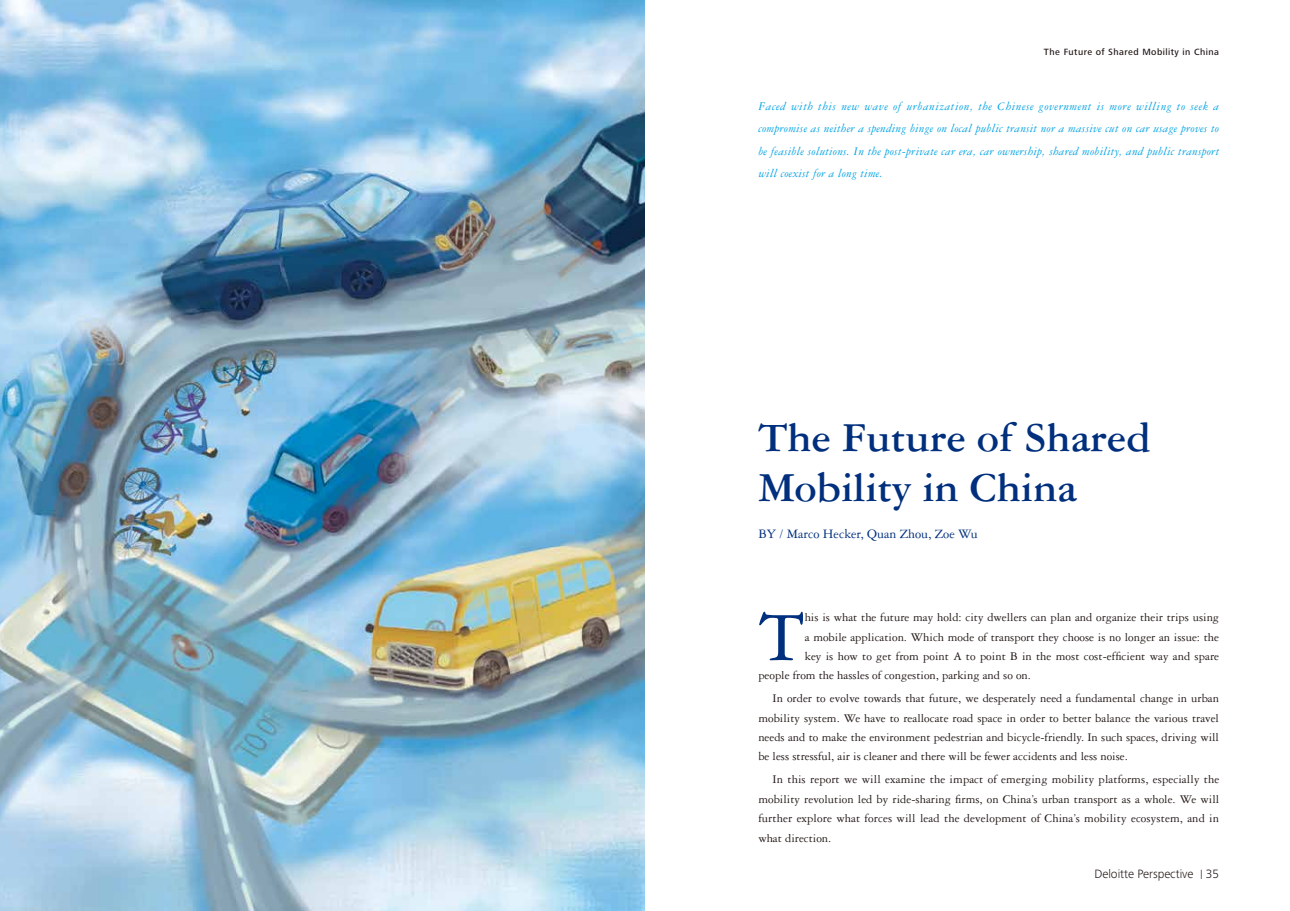
<style>
.page{position:relative;width:1290px;height:911px;background:#fff}
.page>*{position:absolute;margin:0;border:0;box-sizing:border-box;transform-origin:0 0}
.t1{font:75.88px "Garamond 3 LT Std";color:#002f7d}
.t2{font:700 43.75px/50px "Garamond 3 LT Std";color:#002f7d}
.t3{font:13.75px "Garamond 3 LT Std";color:#002f7d}
.t4{font:12.5px/19.4px "Garamond 3 LT Std";color:#221815;text-align:justify}
.t5{font:italic 12.5px/22.5px "Garamond 3 LT Std";letter-spacing:.02em;color:#00a2e4;text-align:justify}
.t6{font:300 12.5px "Frutiger Next Pro";color:#221815}
.t7{font:500 9.38px "Frutiger Next Pro";letter-spacing:.05em;color:#221815}
.s1{font-size:9.38px}
</style>
<div class="page">
<img style="left:0;top:0;width:645px;height:911px">
<p class="t7" style="left:1044px;top:46px;width:177px">The Future of Shared Mobility in China</p>
<p class="t5" style="left:758px;top:95px;width:462px">Faced with this new wave of urbanization, the Chinese government is more willing to seek a compromise as neither a spending binge on local public transit nor a massive cut on car usage proves to be feasible solutions. In the post-private car era, car ownership, shared mobility, and public transport will coexist for a long time.</p>
<h2 class="t2" style="left:758px;top:413px;width:394px">The Future of Shared<br>Mobility in China</h2>
<p class="t3" style="left:758px;top:526px;width:221px">BY / Marco Hecker, Quan Zhou, Zoe Wu</p>
<h1 class="t1" style="left:758px;top:596px;width:48px">T</h1>
<p class="t4" style="left:805px;top:608px;width:416px">his is what the future may hold: city dwellers can plan and organize their trips using</p>
<p class="t4" style="left:805px;top:627px;width:416px">a mobile application. Which mode of transport they choose is no longer an issue: the</p>
<p class="t4" style="left:805px;top:646px;width:416px">key is how to get from point A to point B in the most cost-efficient way and spare</p>
<p class="t4" style="left:758px;top:666px;width:274px">people from the hassles of congestion, parking and so on.</p>
<p class="t4" style="left:758px;top:689px;width:462px;text-indent:14px">In order to evolve towards that future, we desperately need a fundamental change in urban mobility system. We have to reallocate road space in order to better balance the various travel needs and to make the environment pedestrian and bicycle-friendly. In such spaces, driving will be less stressful, air is cleaner and there will be fewer accidents and less noise.</p>
<p class="t4" style="left:758px;top:770px;width:462px;text-indent:14px">In this report we will examine the impact of emerging mobility platforms, especially the mobility revolution led by ride-sharing firms, on China’s urban transport as a whole. We will further explore what forces will lead the development of China’s mobility ecosystem, and in what direction.</p>
<p class="t6" style="left:1094px;top:867px;width:126px">Deloitte Perspective <span class="s1">|</span> 35</p>
</div>
